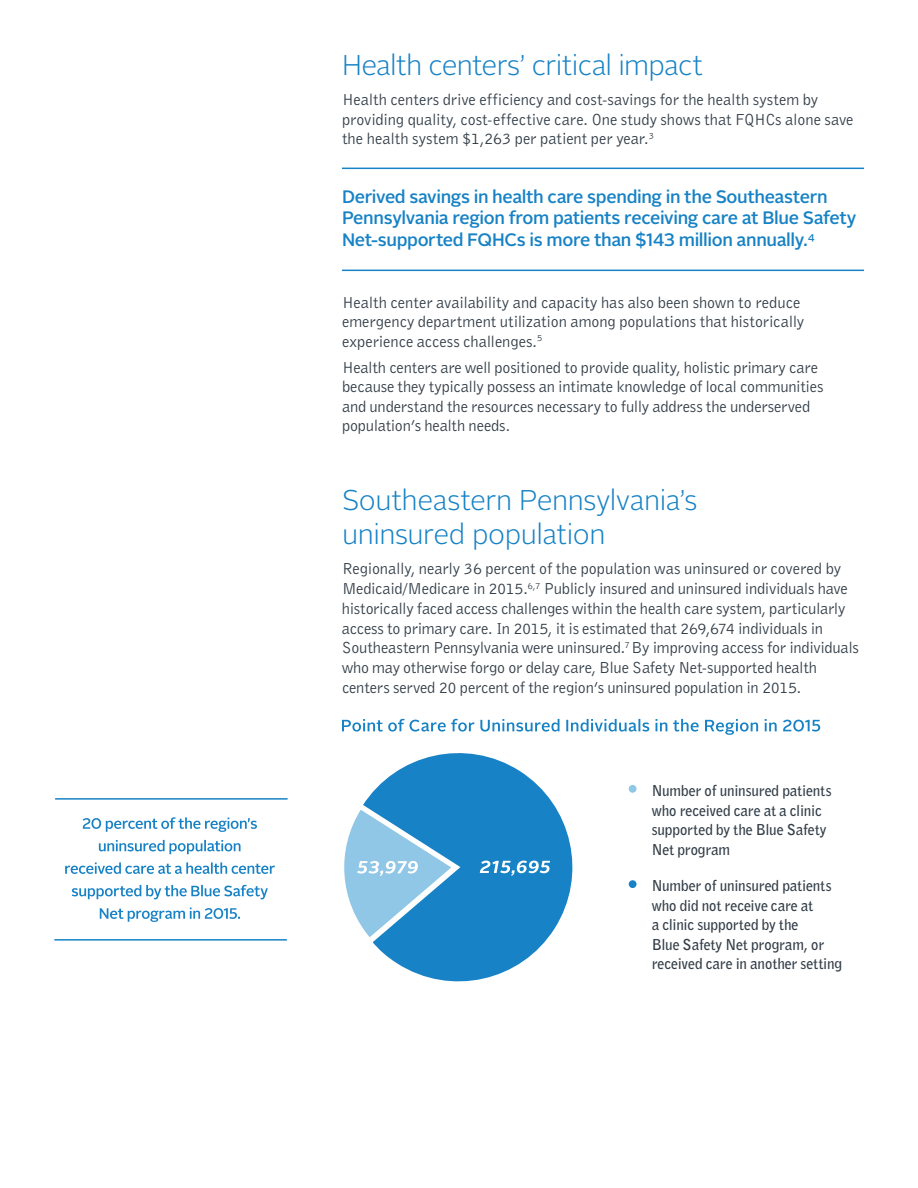
<style>
.page{position:relative;width:918px;height:1188px;background:#fff}
.page>*{position:absolute;margin:0;border:0;box-sizing:border-box;transform-origin:0 0}
.t1{font:300 28.5px/34.2px "Alright Sans";letter-spacing:-.02em;color:#1782c5}
.t2{font:500 18px/21.6px "Alright Sans";letter-spacing:-.02em;color:#1782c5}
.t3{font:16.5px/19.5px "Bell Gothic";letter-spacing:-.01em;color:#333e48}
.t4{font:700 15px/19.5px "Bell Gothic";letter-spacing:-.005em;color:#333e48}
</style>
<div class="page">
<svg style="left:363px;top:753px;width:210px;height:229px"></svg>
<div style="left:629px;top:880px;width:8px;height:8px;background:#1782c5;border-radius:50%"></div>
<div style="left:629px;top:785px;width:8px;height:8px;background:#90c6e6;border-radius:50%"></div>
<svg style="left:342px;top:719px;width:478px;height:16px"></svg>
<svg style="left:344px;top:805px;width:112px;height:137px"></svg>
<svg style="left:480px;top:861px;width:70px;height:15px"></svg>
<svg style="left:100px;top:908px;width:140px;height:14px"></svg>
<svg style="left:72px;top:885px;width:196px;height:14px"></svg>
<svg style="left:65px;top:862px;width:210px;height:12px"></svg>
<svg style="left:99px;top:840px;width:142px;height:14px"></svg>
<svg style="left:83px;top:817px;width:174px;height:15px"></svg>
<hr style="left:55px;top:798px;width:233px;height:2px;background:#1782c5">
<hr style="left:54px;top:939px;width:233px;height:2px;background:#1782c5">
<hr style="left:342px;top:168px;width:522px;height:1px;background:#1782c5">
<hr style="left:342px;top:270px;width:522px;height:1px;background:#1782c5">
<h1 class="t1" style="left:342px;top:49px;width:362px">Health centers’ critical impact</h1>
<p class="t3" style="left:342px;top:90px;width:513px">Health centers drive efficiency and cost-savings for the health system by providing quality, cost-effective care. One study shows that FQHCs alone save the health system $1,263 per patient per year.<sup>3</sup></p>
<p class="t2" style="left:342px;top:186px;width:516px">Derived savings in health care spending in the Southeastern<br>Pennsylvania region from patients receiving care at Blue Safety<br>Net-supported FQHCs is more than $143 million annually.<sup>4</sup></p>
<p class="t3" style="left:342px;top:292px;width:464px">Health center availability and capacity has also been shown to reduce emergency department utilization among populations that historically experience access challenges.<sup>5</sup></p>
<p class="t3" style="left:342px;top:357px;width:483px">Health centers are well positioned to provide quality, holistic primary care because they typically possess an intimate knowledge of local communities and understand the resources necessary to fully address the underserved population’s health needs.</p>
<h1 class="t1" style="left:342px;top:484px;width:357px">Southeastern Pennsylvania’s uninsured population</h1>
<p class="t3" style="left:342px;top:558px;width:518px">Regionally, nearly 36 percent of the population was uninsured or covered by Medicaid/Medicare in 2015.<sup>6,7</sup> Publicly insured and uninsured individuals have historically faced access challenges within the health care system, particularly access to primary care. In 2015, it is estimated that 269,674 individuals in Southeastern Pennsylvania were uninsured.<sup>7</sup> By improving access for individuals who may otherwise forgo or delay care, Blue Safety Net-supported health centers served 20 percent of the region’s uninsured population in 2015.</p>
<p class="t4" style="left:652px;top:781px;width:181px">Number of uninsured patients who received care at a clinic supported by the Blue Safety<br>Net program</p>
<p class="t4" style="left:652px;top:876px;width:192px">Number of uninsured patients who did not receive care at<br>a clinic supported by the<br>Blue Safety Net program, or received care in another setting</p>
</div>
